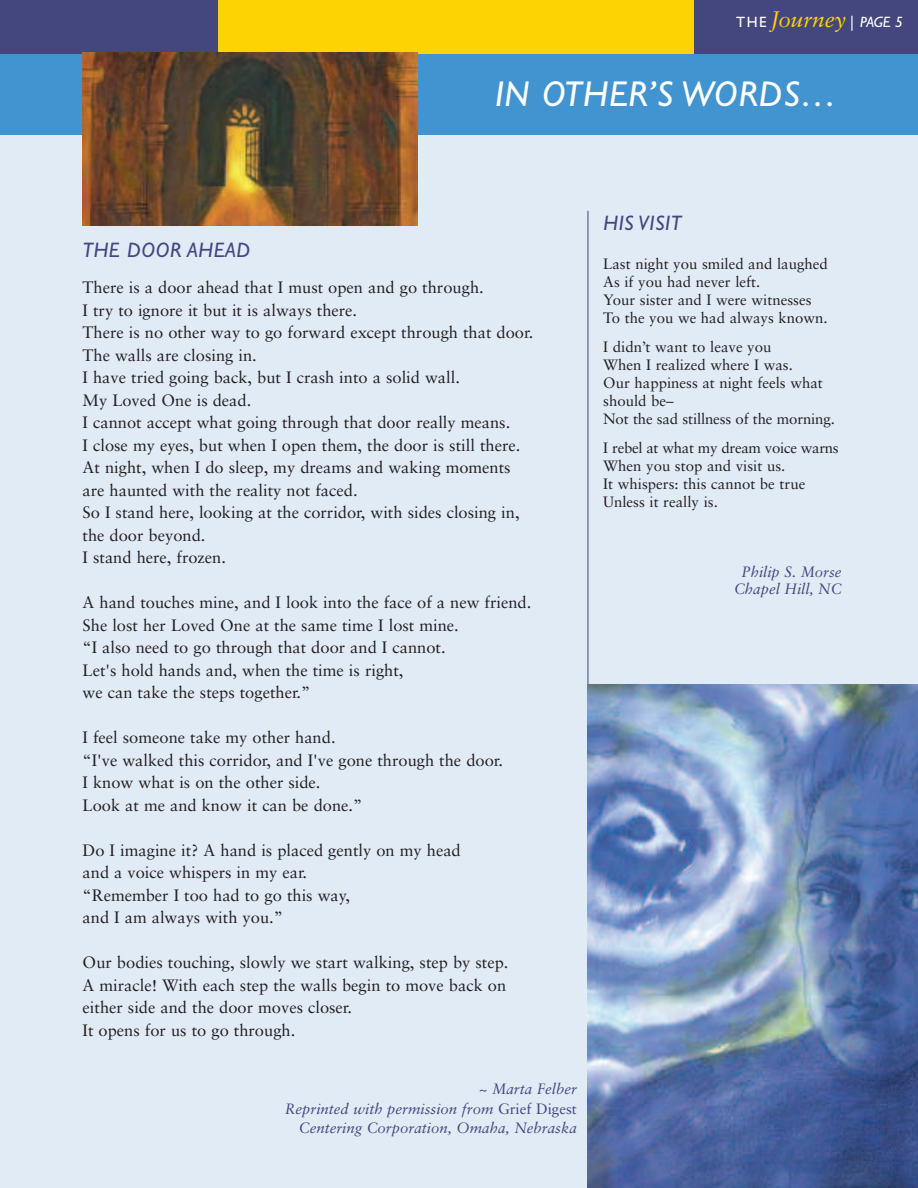
<style>
.page{position:relative;width:918px;height:1188px;background:#fff}
.page>*{position:absolute;margin:0;border:0;box-sizing:border-box;transform-origin:0 0}
.t1{font:italic 36px "Gill Sans";letter-spacing:.025em;color:#fff}
.t2{font:italic 22.5px "Sabon";color:#fed304}
.t3{font:italic 21px "Gill Sans";letter-spacing:.025em;color:#44467e}
.t4{font:16.5px/22.5px "Sabon";color:#231f20}
.t5{font:15px/18px "Sabon";color:#231f20}
.t6{font:italic 15px/19.5px "Sabon";color:#44467e;text-align:right}
.s1{font-family:"Gill Sans";font-style:normal;font-size:15px;color:#fff}
.s2{font-family:"Gill Sans";font-size:15px;color:#fff}
.s3{font-style:normal}
</style>
<div class="page">
<div style="left:0;top:129px;width:918px;height:1059px;background:#e0ebf6"></div>
<div style="left:1px;top:0;width:917px;height:54px;background:#44467e"></div>
<div style="left:1px;top:0;width:693px;height:54px;background:#fed304"></div>
<div style="left:0;top:0;width:218px;height:54px;background:#44467e"></div>
<hr style="left:588px;top:211px;width:1px;height:922px;background:#44467e">
<div style="left:0;top:54px;width:918px;height:81px;background:#4194d0"></div>
<img style="left:82px;top:53px;width:336px;height:172px">
<img style="left:587px;top:685px;width:331px;height:503px">
<h2 class="t2" style="left:736px;top:10px;width:168px"><span class="s1">THE</span> Journey <span class="s1">|</span> <span class="s2">PAGE 5</span></h2>
<h1 class="t1" style="left:495px;top:80px;width:343px">IN OTHER’S WORDS…</h1>
<p class="t3" style="left:82px;top:242px;width:169px">THE DOOR AHEAD</p>
<p class="t4" style="left:83px;top:278px;width:452px">There is a door ahead that I must open and go through.<br>I try to ignore it but it is always there.<br>There is no other way to go forward except through that door.<br>The walls are closing in.<br>I have tried going back, but I crash into a solid wall.<br>My Loved One is dead.<br>I cannot accept what going through that door really means.<br>I close my eyes, but when I open them, the door is still there.<br>At night, when I do sleep, my dreams and waking moments are haunted with the reality not faced.<br>So I stand here, looking at the corridor, with sides closing in, the door beyond.<br>I stand here, frozen.</p>
<p class="t4" style="left:83px;top:593px;width:450px">A hand touches mine, and I look into the face of a new friend.<br>She lost her Loved One at the same time I lost mine.<br>“I also need to go through that door and I cannot.<br>Let's hold hands and, when the time is right,<br>we can take the steps together.”</p>
<p class="t4" style="left:83px;top:728px;width:422px">I feel someone take my other hand.<br>“I've walked this corridor, and I've gone through the door.<br>I know what is on the other side.<br>Look at me and know it can be done.”</p>
<p class="t4" style="left:83px;top:840px;width:380px">Do I imagine it? A hand is placed gently on my head and a voice whispers in my ear.<br>“Remember I too had to go this way,<br>and I am always with you.”</p>
<p class="t4" style="left:83px;top:953px;width:427px">Our bodies touching, slowly we start walking, step by step.<br>A miracle! With each step the walls begin to move back on either side and the door moves closer.<br>It opens for us to go through.</p>
<p class="t6" style="left:285px;top:1080px;width:294px">~ Marta Felber<br>Reprinted with permission from <span class="s3">Grief Digest<br></span>Centering Corporation, Omaha, Nebraska</p>
<p class="t3" style="left:604px;top:215px;width:80px">HIS VISIT</p>
<p class="t5" style="left:603px;top:256px;width:226px">Last night you smiled and laughed<br>As if you had never left.<br>Your sister and I were witnesses<br>To the you we had always known.</p>
<p class="t5" style="left:603px;top:339px;width:233px">I didn’t want to leave you<br>When I realized where I was.<br>Our happiness at night feels what should be–<br>Not the sad stillness of the morning.</p>
<p class="t5" style="left:603px;top:440px;width:237px">I rebel at what my dream voice warns<br>When you stop and visit us.<br>It whispers: this cannot be true<br>Unless it really is.</p>
<p class="t6" style="left:734px;top:565px;width:109px;line-height:16.5px;text-align:center">Philip S. Morse<br>Chapel Hill, NC</p>
</div>
